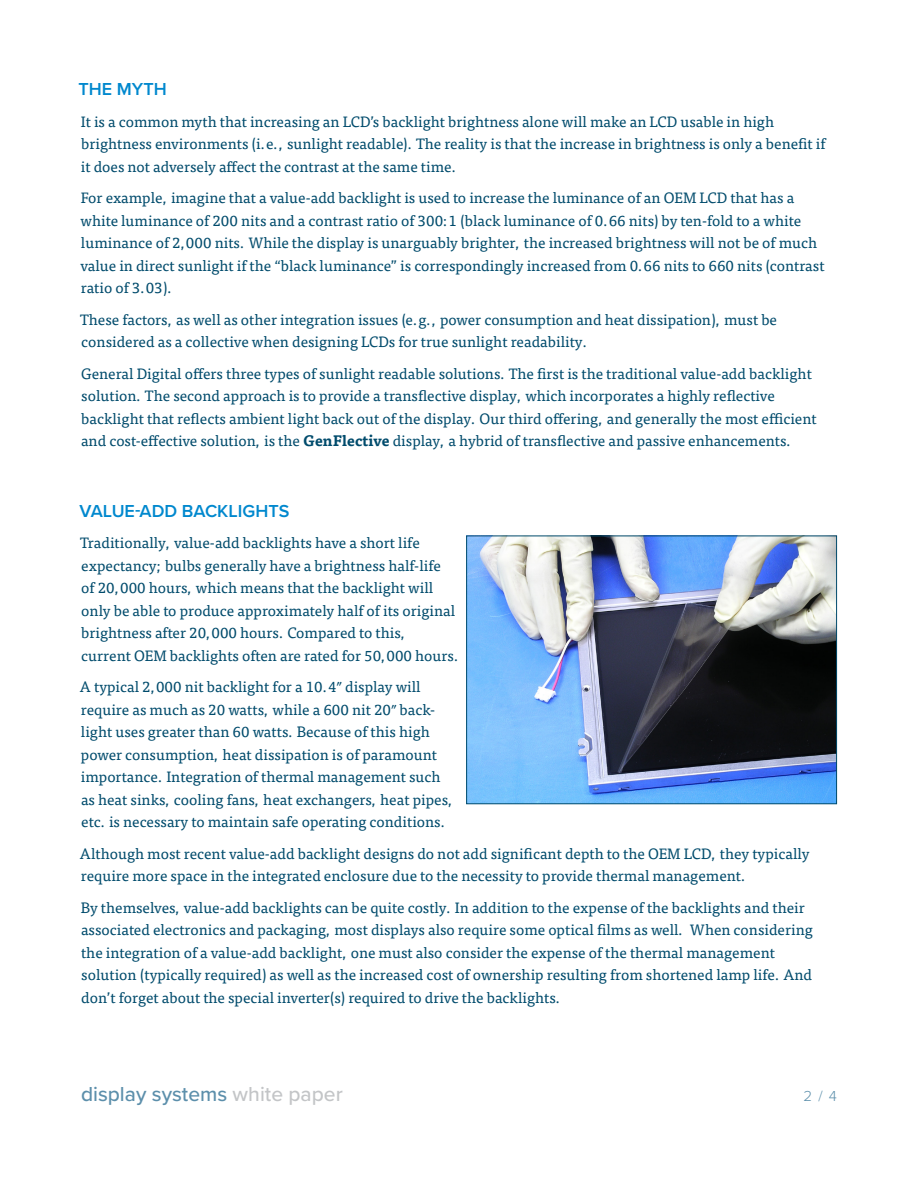
<style>
.page{position:relative;width:918px;height:1188px;background:#fff}
.page>*{position:absolute;margin:0;border:0;box-sizing:border-box;transform-origin:0 0}
.t1{font:500 21px "Proxima Nova";color:#5c8fab}
.Section_Header_-_Level_1{font:600 18px "Proxima Nova";color:#0088ce}
.Main_Body{font:15px/22.5px "Tisa OT";color:#004b6c}
.t2{font:300 15px "Proxima Nova";color:#5c8fab}
.s1{font-weight:700}
.s2{font-family:"Proxima Nova"}
.s3{color:#c3c5c7}
</style>
<div class="page">
<img style="left:468px;top:538px;width:367px;height:264px">
<div style="left:466px;top:536px;width:371px;height:268px;border:1px solid #004b6c"></div>
<p class="Section_Header_-_Level_1" style="left:79px;top:76px;width:90px">THE MYTH</p>
<p class="Main_Body" style="left:81px;top:110px;width:746px">It is a common myth that increasing an LCD’s backlight brightness alone will make an LCD usable in high brightness environments (i.e., sunlight readable). The reality is that the increase in brightness is only a benefit if it does not adversely affect the contrast at the same time.</p>
<p class="Main_Body" style="left:80px;top:187px;width:746px">For example, imagine that a value-add backlight is used to increase the luminance of an OEM LCD that has a white luminance of 200 nits and a contrast ratio of 300:1 (black luminance of 0.66 nits) by ten-fold to a white luminance of 2,000 nits. While the display is unarguably brighter, the increased brightness will not be of much value in direct sunlight if the “black luminance” is correspondingly increased from 0.66 nits to 660 nits (contrast ratio of 3.03).</p>
<p class="Main_Body" style="left:80px;top:308px;width:698px">These factors, as well as other integration issues (e.g., power consumption and heat dissipation), must be considered as a collective when designing LCDs for true sunlight readability.</p>
<p class="Main_Body" style="left:81px;top:362px;width:737px">General Digital offers three types of sunlight readable solutions. The first is the traditional value-add backlight solution. The second approach is to provide a transflective display, which incorporates a highly reflective backlight that reflects ambient light back out of the display. Our third offering, and generally the most efficient and cost-effective solution, is the <span class="s1">GenFlective</span> display, a hybrid of transflective and passive enhancements.</p>
<p class="Section_Header_-_Level_1" style="left:79px;top:497px;width:211px">VALUE-ADD BACKLIGHTS</p>
<p class="Main_Body" style="left:80px;top:532px;width:381px">Traditionally, value-add backlights have a short life expectancy; bulbs generally have a brightness half-life<br>of 20,000 hours, which means that the backlight will only be able to produce approximately half of its original brightness after 20,000 hours. Compared to this,<br>current OEM backlights often are rated for 50,000 hours.</p>
<p class="Main_Body" style="left:80px;top:676px;width:375px">A typical 2,000 nit backlight for a 10.4<span class="s2">″</span> display will require as much as 20 watts, while a 600 nit 20<span class="s2">″</span> back&shy;light uses greater than 60 watts. Because of this high power consumption, heat dissipation is of paramount importance. Integration of thermal management such as heat sinks, cooling fans, heat exchangers, heat pipes, etc. is necessary to maintain safe operating conditions.</p>
<p class="Main_Body" style="left:80px;top:842px;width:731px">Although most recent value-add backlight designs do not add significant depth to the OEM LCD, they typically require more space in the integrated enclosure due to the necessity to provide thermal management.</p>
<p class="Main_Body" style="left:81px;top:896px;width:734px">By themselves, value-add backlights can be quite costly. In addition to the expense of the backlights and their associated electronics and packaging, most displays also require some optical films as well. When considering the integration of a value-add backlight, one must also consider the expense of the thermal management solution (typically required) as well as the increased cost of ownership resulting from shortened lamp life. And don’t forget about the special inverter(s) required to drive the backlights.</p>
<h1 class="t1" style="left:81px;top:1078px;width:263px">display systems <span class="s3">white paper</span></h1>
<p class="t2" style="left:804px;top:1085px;width:35px">2 / 4</p>
</div>
